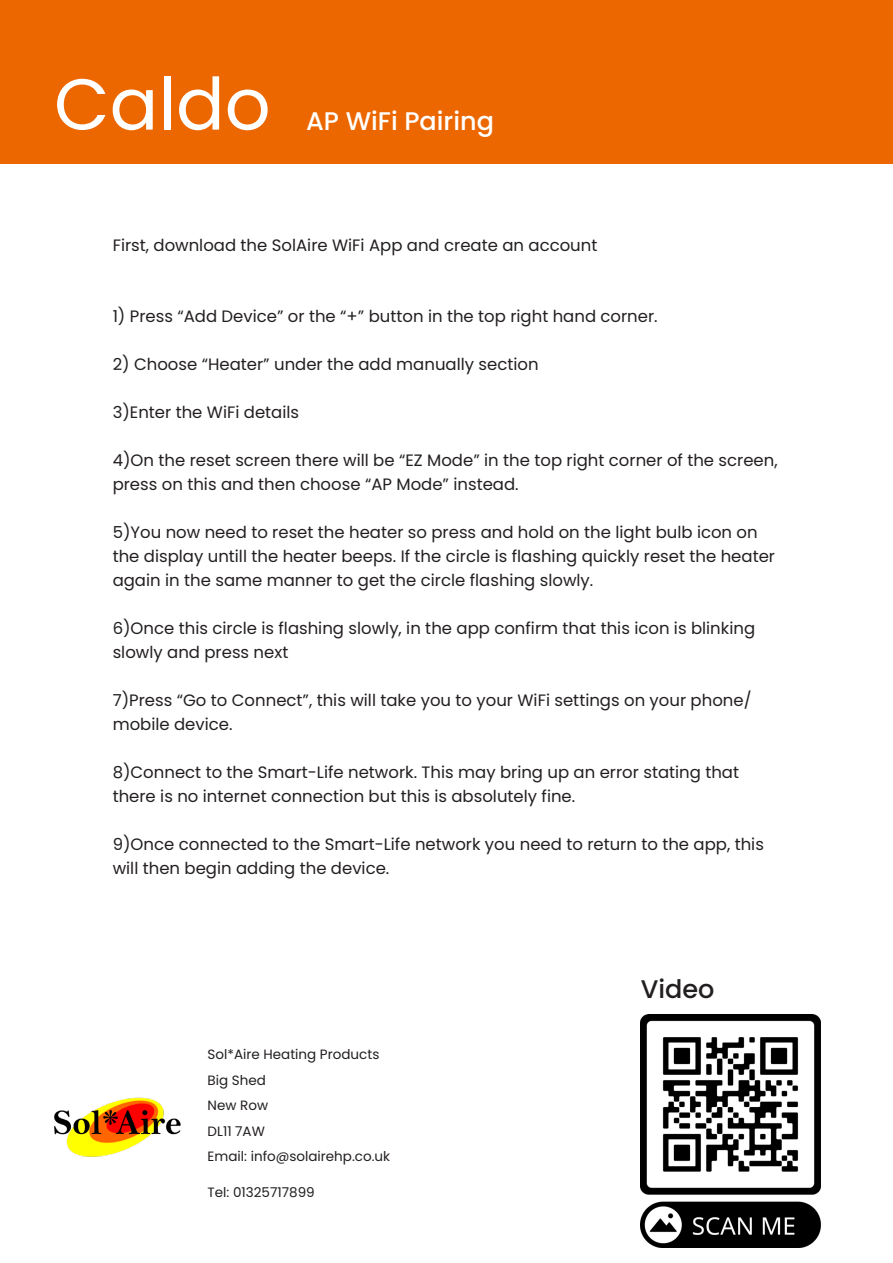
<style>
.page{position:relative;width:893px;height:1263px;background:#fff}
.page>*{position:absolute;margin:0;border:0;box-sizing:border-box;transform-origin:0 0}
.t1{font:72px "Poppins";color:#fff}
.t2{font:500 25.5px "Poppins";color:#fff}
.t3{font:500 25.5px "Poppins";color:#231f20}
.t4{font:16.5px/24px "Poppins";color:#231f20}
.t5{font:13.5px "Poppins";color:#231f20}
</style>
<div class="page">
<div style="left:0;top:0;width:893px;height:164px;background:#ec6700"></div>
<img style="left:54px;top:1097px;width:127px;height:60px">
<img style="left:641px;top:1014px;width:180px;height:233px">
<p class="t1" style="left:54px;top:63px;width:218px">Caldo</p>
<p class="t2" style="left:306px;top:106px;width:189px">AP WiFi Pairing</p>
<p class="t4" style="left:113px;top:233px;width:486px">First, download the SolAire WiFi App and create an account</p>
<p class="t4" style="left:113px;top:305px;width:546px">1) Press “Add Device” or the “+” button in the top right hand corner.</p>
<p class="t4" style="left:113px;top:353px;width:427px">2) Choose “Heater” under the add manually section</p>
<p class="t4" style="left:113px;top:401px;width:188px">3)Enter the WiFi details</p>
<p class="t4" style="left:113px;top:449px;width:666px">4)On the reset screen there will be “EZ Mode” in the top right corner of the screen, press on this and then choose “AP Mode” instead.</p>
<p class="t4" style="left:113px;top:521px;width:664px">5)You now need to reset the heater so press and hold on the light bulb icon on the display untill the heater beeps. If the circle is flashing quickly reset the heater again in the same manner to get the circle flashing slowly.</p>
<p class="t4" style="left:113px;top:617px;width:644px">6)Once this circle is flashing slowly, in the app confirm that this icon is blinking slowly and press next</p>
<p class="t4" style="left:113px;top:689px;width:640px">7)Press “Go to Connect”, this will take you to your WiFi settings on your phone/ mobile device.</p>
<p class="t4" style="left:113px;top:761px;width:628px">8)Connect to the Smart-Life network. This may bring up an error stating that there is no internet connection but this is absolutely fine.</p>
<p class="t4" style="left:113px;top:833px;width:653px">9)Once connected to the Smart-Life network you need to return to the app, this will then begin adding the device.</p>
<p class="t5" style="left:208px;top:1047px;width:173px">Sol*Aire Heating Products</p>
<p class="t5" style="left:208px;top:1072px;width:60px">Big Shed</p>
<p class="t5" style="left:208px;top:1098px;width:62px">New Row</p>
<p class="t5" style="left:208px;top:1123px;width:59px">DL11 7AW</p>
<p class="t5" style="left:208px;top:1149px;width:184px">Email: info@solairehp.co.uk</p>
<p class="t5" style="left:208px;top:1185px;width:109px">Tel: 01325717899</p>
<p class="t3" style="left:641px;top:975px;width:75px">Video</p>
</div>
